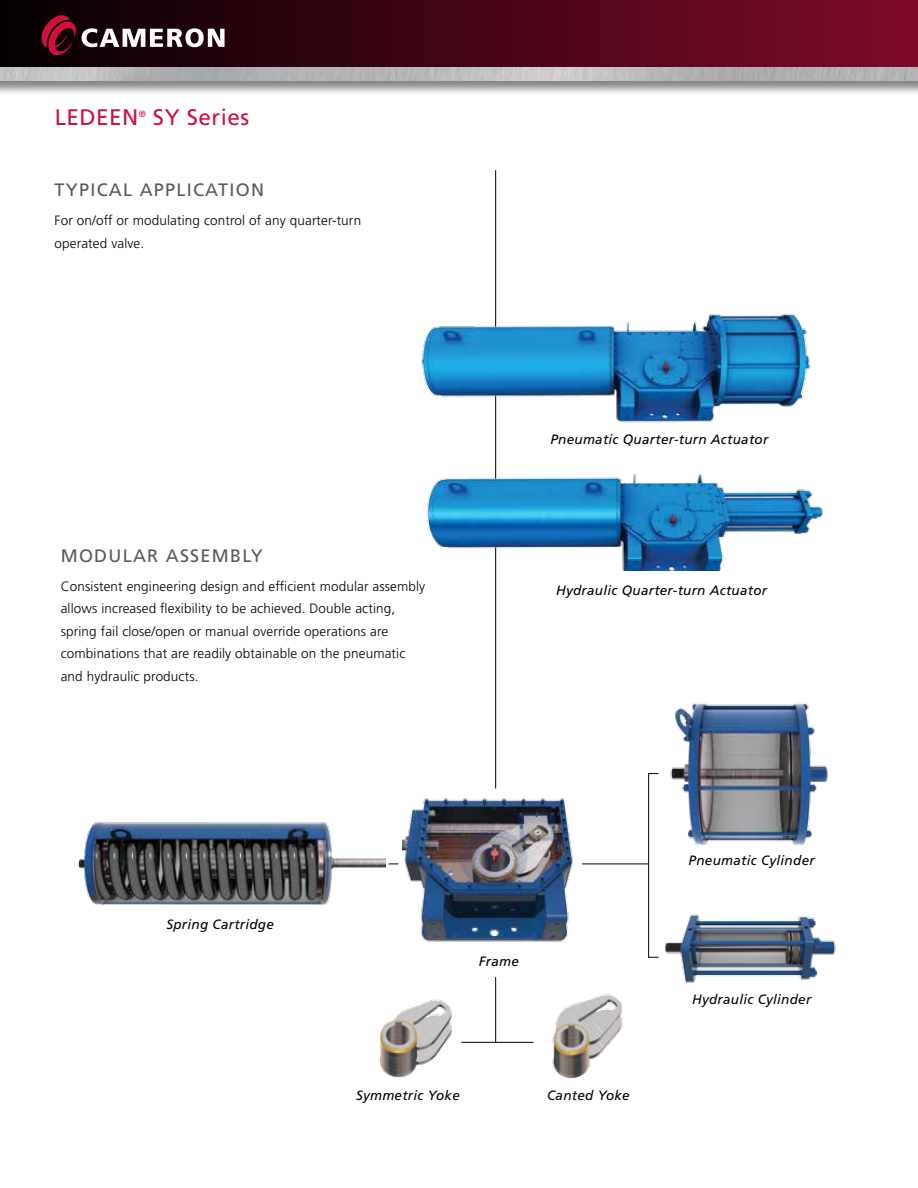
<style>
.page{position:relative;width:918px;height:1188px;background:#fff}
.page>*{position:absolute;margin:0;border:0;box-sizing:border-box;transform-origin:0 0}
.t1{font:22.5px "Frutiger LT Std";letter-spacing:.02em;color:#ce1141}
.t2{font:18px "Frutiger LT Std";letter-spacing:.07em;color:#58595b}
.t3{font:300 13.5px/22.5px "Frutiger LT Std";letter-spacing:.01em;color:#000}
.t4{font:italic 13.5px "Frutiger LT Std";letter-spacing:.02em;color:#000}
.t5{font:9px "Frutiger LT Std";color:#ce1141}
</style>
<div class="page">
<div style="left:0;top:0;width:918px;height:68px;background:linear-gradient(to right,#040001,#800a28)"></div>
<div style="left:0;top:66px;width:918px;height:30px;background:#000;opacity:.5"></div>
<img style="left:0;top:68px;width:917px;height:13px">
<hr style="left:917px;top:66px;width:1px;height:30px;background:#000;opacity:.5">
<svg style="left:917px;top:68px;width:1px;height:13px"></svg>
<svg style="left:40px;top:14px;width:185px;height:44px;background:#4d2f36"></svg>
<hr style="left:582px;top:864px;width:66px;height:1px;background:#000">
<hr style="left:461px;top:1042px;width:73px;height:1px;background:#000">
<hr style="left:495px;top:170px;width:1px;height:619px;background:#000">
<hr style="left:495px;top:977px;width:1px;height:66px;background:#000">
<img style="left:421px;top:307px;width:390px;height:120px">
<img style="left:77px;top:821px;width:309px;height:84px">
<img style="left:664px;top:914px;width:172px;height:69px">
<img style="left:670px;top:702px;width:158px;height:143px">
<hr style="left:648px;top:773px;width:1px;height:185px;background:#000">
<img style="left:379px;top:999px;width:88px;height:79px">
<img style="left:403px;top:782px;width:187px;height:160px">
<img style="left:427px;top:470px;width:396px;height:101px">
<img style="left:552px;top:994px;width:71px;height:85px">
<h1 class="t1" style="left:55px;top:104px;width:85px">LEDEEN</h1>
<p class="t5" style="left:139px;top:108px;width:9px">®</p>
<h1 class="t1" style="left:153px;top:104px;width:98px">SY Series</h1>
<h2 class="t2" style="left:55px;top:179px;width:211px">TYPICAL APPLICATION</h2>
<p class="t3" style="left:55px;top:210px;width:308px">For on/off or modulating control of any quarter-turn operated valve.</p>
<p class="t4" style="left:550px;top:432px;width:219px">Pneumatic Quarter-turn Actuator</p>
<h2 class="t2" style="left:61px;top:545px;width:204px">MODULAR ASSEMBLY</h2>
<p class="t3" style="left:61px;top:575px;width:366px">Consistent engineering design and efficient modular assembly allows increased flexibility to be achieved. Double acting, spring fail close/open or manual override operations are combinations that are readily obtainable on the pneumatic and hydraulic products.</p>
<p class="t4" style="left:556px;top:582px;width:213px">Hydraulic Quarter-turn Actuator</p>
<p class="t4" style="left:166px;top:917px;width:109px">Spring Cartridge</p>
<p class="t4" style="left:479px;top:954px;width:42px">Frame</p>
<p class="t4" style="left:356px;top:1087px;width:105px">Symmetric Yoke</p>
<p class="t4" style="left:547px;top:1087px;width:84px">Canted Yoke</p>
<p class="t4" style="left:689px;top:852px;width:128px">Pneumatic Cylinder</p>
<p class="t4" style="left:692px;top:991px;width:121px">Hydraulic Cylinder</p>
</div>
